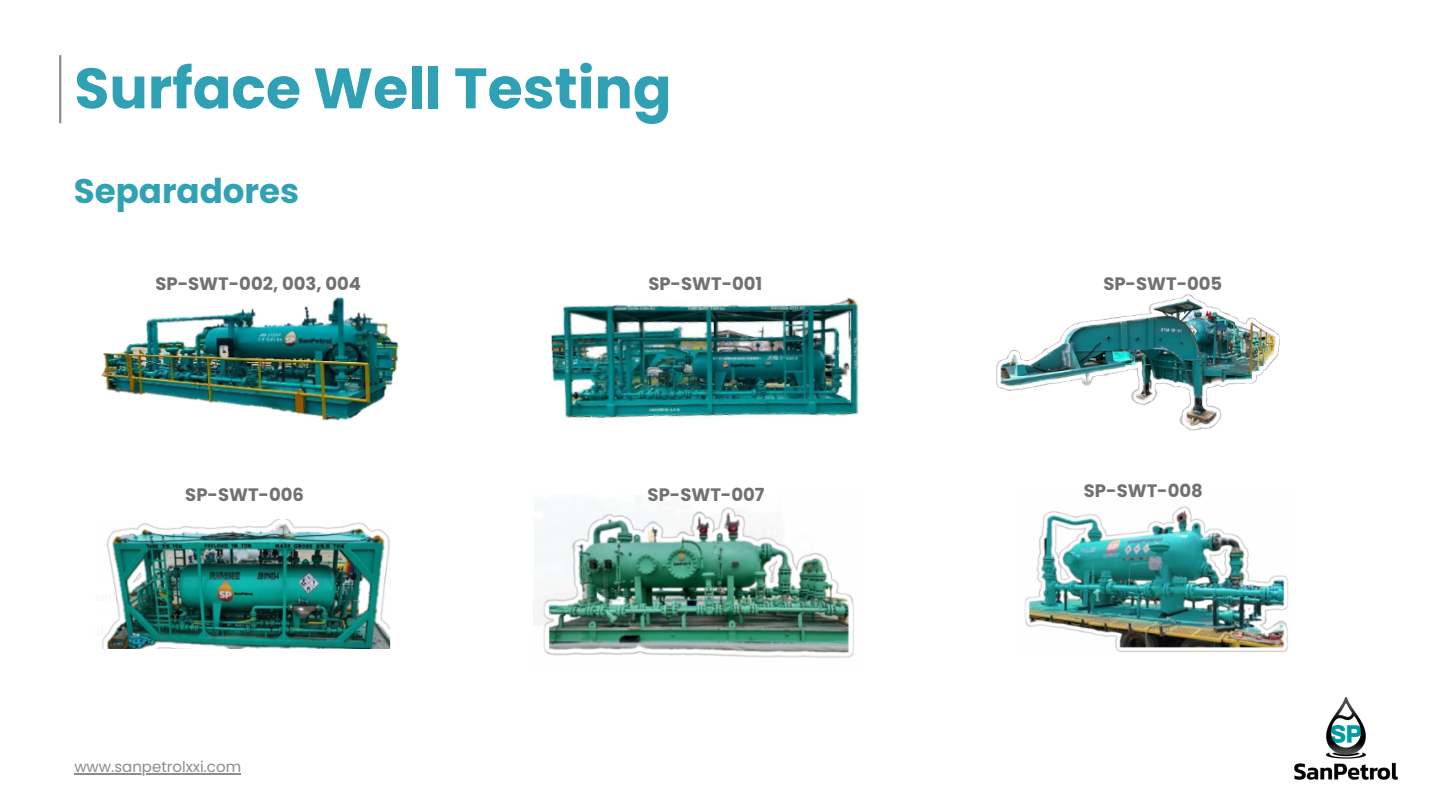
<style>
.page{position:relative;width:1440px;height:810px;background:#fff}
.page>*{position:absolute;margin:0;border:0;box-sizing:border-box;transform-origin:0 0}
.t1{font:700 57px "Poppins";color:#30a1b4}
.t2{font:700 34.1px "Poppins";color:#30a2b4}
.t3{font:700 18px "Poppins";color:#727171}
.t4{font:15px "Poppins";color:#8b8d89}
</style>
<div class="page">
<img style="left:1294px;top:697px;width:104px;height:83px">
<hr style="left:59px;top:55px;width:2px;height:68px;background:#8b8d89">
<img style="left:100px;top:297px;width:299px;height:124px">
<img style="left:551px;top:297px;width:308px;height:122px">
<img style="left:996px;top:294px;width:284px;height:137px">
<img style="left:102px;top:520px;width:289px;height:129px">
<img style="left:543px;top:507px;width:311px;height:151px">
<img style="left:1024px;top:506px;width:264px;height:146px">
<hr style="left:74px;top:773px;width:167px;height:1px;background:#8b8d89">
<p class="t1" style="left:74px;top:48px;width:599px">Surface Well Testing</p>
<p class="t2" style="left:74px;top:168px;width:227px">Separadores</p>
<h3 class="t3" style="left:155px;top:271px;width:207px">SP-SWT-002, 003, 004</h3>
<p class="t3" style="left:648px;top:271px;width:116px">SP-SWT-001</p>
<h3 class="t3" style="left:1103px;top:271px;width:120px">SP-SWT-005</h3>
<p class="t3" style="left:185px;top:482px;width:120px">SP-SWT-006</p>
<p class="t3" style="left:648px;top:482px;width:118px">SP-SWT-007</p>
<p class="t3" style="left:1084px;top:478px;width:120px">SP-SWT-008</p>
<h3 class="t4" style="left:74px;top:756px;width:168px">www.sanpetrolxxi.com</h3>
</div>
